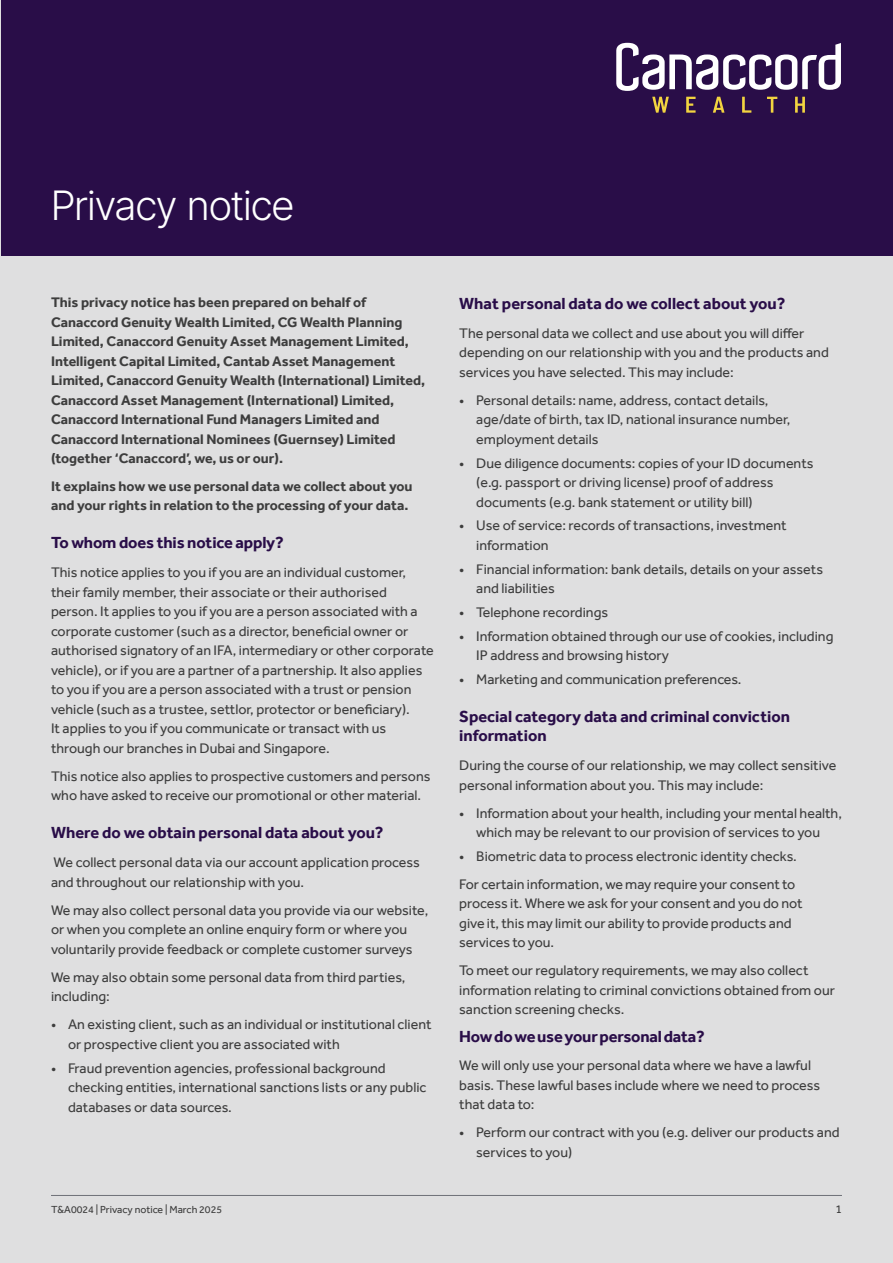
<style>
.page{position:relative;width:893px;height:1263px;background:#dfdfe0}
.page>*{position:absolute;margin:0;border:0;box-sizing:border-box;transform-origin:0 0}
.t1{font:40.5px "Inter Tight";letter-spacing:-.01em;color:#fff}
.t2{font:700 16.5px/19.5px "Effra";color:#290d48}
.t3{font:14.25px/19.5px "Effra";color:#3d3d3d}
.t4{font:700 14.25px/19.5px "Effra";color:#3d3d3d}
.t5{font:12px "Effra";color:#3d3d3d}
.t6{font:10.5px "Effra";color:#3d3d3d}
</style>
<div class="page">
<div style="left:1px;top:0;width:892px;height:255px;background:#290d48"></div>
<svg style="left:652px;top:97px;width:17px;height:16px"></svg>
<svg style="left:686px;top:97px;width:10px;height:16px"></svg>
<svg style="left:713px;top:97px;width:11px;height:16px"></svg>
<svg style="left:742px;top:97px;width:9px;height:16px"></svg>
<svg style="left:767px;top:97px;width:10px;height:16px"></svg>
<svg style="left:795px;top:97px;width:10px;height:16px"></svg>
<svg style="left:616px;top:43px;width:225px;height:48px"></svg>
<hr style="left:51px;top:1195px;width:791px;height:1px;background:#6e7077">
<h1 class="t1" style="left:51px;top:176px;width:245px">Privacy notice</h1>
<p class="t4" style="left:51px;top:292px;width:376px">This privacy notice has been prepared on behalf of Canaccord Genuity Wealth Limited, CG Wealth Planning Limited, Canaccord Genuity Asset Management Limited, Intelligent Capital Limited, Cantab Asset Management Limited, Canaccord Genuity Wealth (International) Limited, Canaccord Asset Management (International) Limited, Canaccord International Fund Managers Limited and Canaccord International Nominees (Guernsey) Limited (together ‘Canaccord’, we, us or our).</p>
<p class="t4" style="left:51px;top:476px;width:363px">It explains how we use personal data we collect about you and your rights in relation to the processing of your data.</p>
<p class="t2" style="left:51px;top:532px;width:234px">To whom does this notice apply?</p>
<p class="t3" style="left:51px;top:562px;width:384px">This notice applies to you if you are an individual customer, their family member, their associate or their authorised person. It applies to you if you are a person associated with a corporate customer (such as a director, beneficial owner or authorised signatory of an IFA, intermediary or other corporate vehicle), or if you are a partner of a partnership. It also applies to you if you are a person associated with a trust or pension vehicle (such as a trustee, settlor, protector or beneficiary).<br>It applies to you if you communicate or transact with us through our branches in Dubai and Singapore.</p>
<p class="t3" style="left:51px;top:766px;width:381px">This notice also applies to prospective customers and persons who have asked to receive our promotional or other material.</p>
<p class="t2" style="left:51px;top:822px;width:334px">Where do we obtain personal data about you?</p>
<p class="t3" style="left:51px;top:852px;width:370px">We collect personal data via our account application process and throughout our relationship with you.</p>
<p class="t3" style="left:51px;top:900px;width:379px">We may also collect personal data you provide via our website, or when you complete an online enquiry form or where you voluntarily provide feedback or complete customer surveys</p>
<p class="t3" style="left:51px;top:967px;width:356px">We may also obtain some personal data from third parties, including:</p>
<p class="t3" style="left:68px;top:1014px;width:365px;text-indent:-17px">• An existing client, such as an individual or institutional client or prospective client you are associated with</p>
<p class="t3" style="left:68px;top:1058px;width:360px;text-indent:-17px">• Fraud prevention agencies, professional background checking entities, international sanctions lists or any public databases or data sources.</p>
<p class="t2" style="left:459px;top:293px;width:328px">What personal data do we collect about you?</p>
<p class="t3" style="left:459px;top:323px;width:371px">The personal data we collect and use about you will differ depending on our relationship with you and the products and services you have selected. This may include:</p>
<p class="t3" style="left:476px;top:390px;width:316px;text-indent:-17px">• Personal details: name, address, contact details, age/date of birth, tax ID, national insurance number, employment details</p>
<p class="t3" style="left:476px;top:453px;width:339px;text-indent:-17px">• Due diligence documents: copies of your ID documents (e.g. passport or driving license) proof of address documents (e.g. bank statement or utility bill)</p>
<p class="t3" style="left:476px;top:516px;width:312px;text-indent:-17px">• Use of service: records of transactions, investment information</p>
<p class="t3" style="left:476px;top:559px;width:348px;text-indent:-17px">• Financial information: bank details, details on your assets and liabilities</p>
<p class="t3" style="left:459px;top:602px;width:150px">• Telephone recordings</p>
<p class="t3" style="left:476px;top:626px;width:359px;text-indent:-17px">• Information obtained through our use of cookies, including<br>IP address and browsing history</p>
<p class="t3" style="left:459px;top:669px;width:284px">• Marketing and communication preferences.</p>
<p class="t2" style="left:459px;top:706px;width:332px">Special category data and criminal conviction information</p>
<p class="t3" style="left:459px;top:755px;width:379px">During the course of our relationship, we may collect sensitive personal information about you. This may include:</p>
<p class="t3" style="left:459px;top:803px;width:384px;text-align:center">• Information about your health, including your mental health, which may be relevant to our provision of services to you</p>
<p class="t3" style="left:459px;top:842px;width:339px;line-height:27.8px">• Biometric data to process electronic identity checks.<br>For certain information, we may require your consent to</p>
<p class="t3" style="left:459px;top:893px;width:345px">process it. Where we ask for your consent and you do not give it, this may limit our ability to provide products and services to you.</p>
<p class="t3" style="left:459px;top:960px;width:377px">To meet our regulatory requirements, we may also collect information relating to criminal convictions obtained from our sanction screening checks.</p>
<p class="t2" style="left:459px;top:1027px;width:247px">How do we use your personal data?</p>
<p class="t3" style="left:459px;top:1056px;width:362px">We will only use your personal data where we have a lawful basis. These lawful bases include where we need to process that data to:</p>
<p class="t3" style="left:476px;top:1122px;width:365px;text-indent:-17px">• Perform our contract with you (e.g. deliver our products and services to you)</p>
<p class="t6" style="left:51px;top:1203px;width:173px">T&amp;A0024 | Privacy notice | March 2025</p>
<p class="t5" style="left:835px;top:1202px;width:8px">1</p>
</div>
